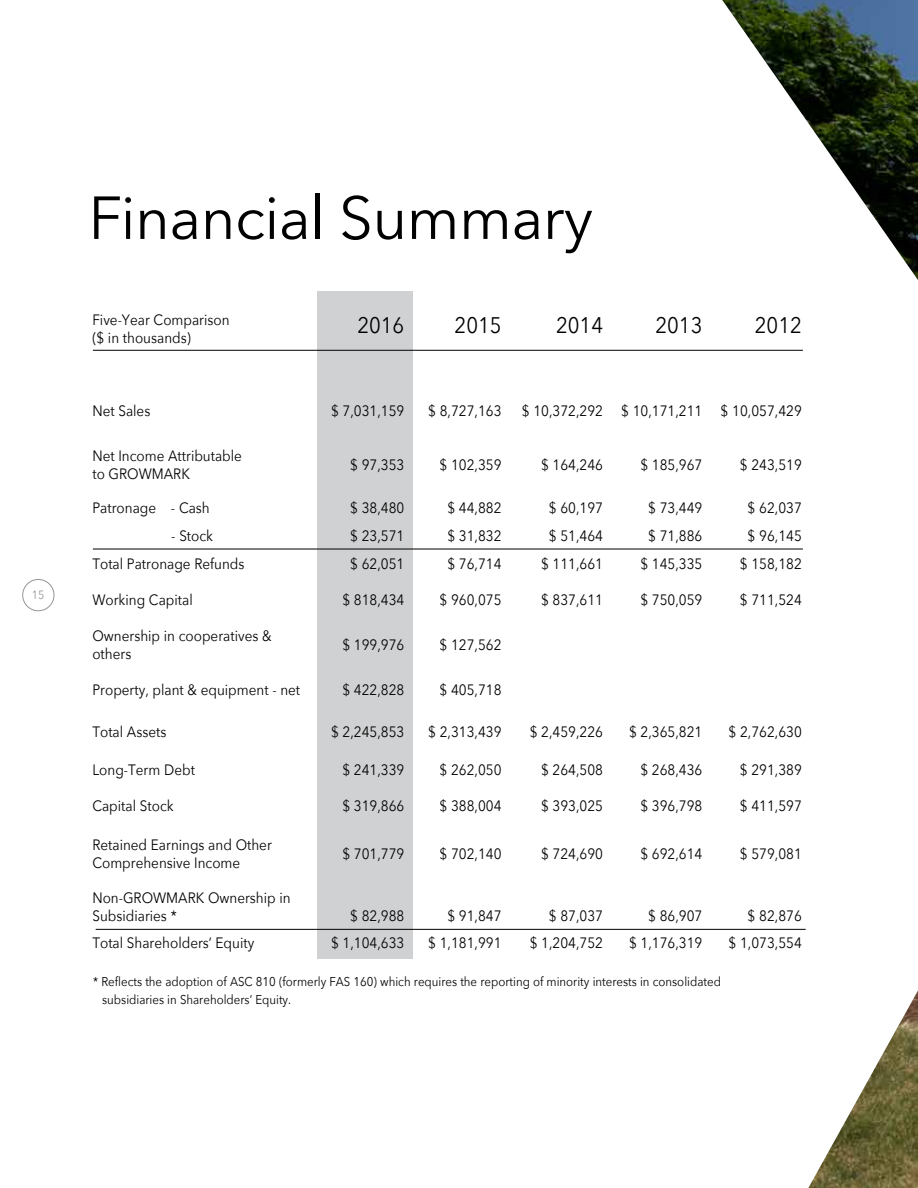
<style>
.page{position:relative;width:918px;height:1188px;background:#fff}
.page>*{position:absolute;margin:0;border:0;box-sizing:border-box;transform-origin:0 0}
.t1{font:60px "Avenir Next";letter-spacing:-.01em;color:#000}
.t2{font:22.5px "Avenir Next";color:#000;scale:.9 1}
.t3{font:15px/18px "Avenir Next";color:#000;scale:.9 1}
.t4{font:12.75px/18px "Avenir Next";color:#000;scale:.9 1}
.t5{font:12px "Avenir Next";color:#939598;scale:.9 1}
</style>
<div class="page">
<svg style="left:686px;top:0;width:232px;height:1188px"></svg>
<div style="left:318px;top:292px;width:95px;height:667px;background:#d0d1d2"></div>
<hr style="left:93px;top:350px;width:710px;height:1px;background:#000">
<hr style="left:93px;top:549px;width:710px;height:1px;background:#000">
<hr style="left:96px;top:929px;width:710px;height:1px;background:#000">
<div style="left:22px;top:579px;width:32px;height:32px;border:1px solid #939598;border-radius:50%"></div>
<p class="t5" style="left:32px;top:585px;width:15px">15</p>
<h1 class="t1" style="left:89px;top:167px;width:506px">Financial Summary</h1>
<p class="t3" style="left:92px;top:310px;width:154px">Five-Year Comparison ($ in thousands)</p>
<h2 class="t2" style="left:357px;top:306px;width:54px">2016</h2>
<h2 class="t2" style="left:455px;top:306px;width:54px">2015</h2>
<h2 class="t2" style="left:556px;top:306px;width:54px">2014</h2>
<h2 class="t2" style="left:656px;top:306px;width:54px">2013</h2>
<h2 class="t2" style="left:755px;top:306px;width:54px">2012</h2>
<p class="t3" style="left:92px;top:401px;width:66px">Net Sales</p>
<p class="t3" style="left:331px;top:401px;width:83px">$ 7,031,159</p>
<p class="t3" style="left:428px;top:401px;width:83px">$ 8,727,163</p>
<p class="t3" style="left:522px;top:401px;width:313px">$ 10,372,292 $ 10,171,211 $ 10,057,429</p>
<p class="t3" style="left:92px;top:446px;width:168px">Net Income Attributable to GROWMARK</p>
<p class="t3" style="left:350px;top:455px;width:62px">$ 97,353</p>
<p class="t3" style="left:440px;top:455px;width:70px">$ 102,359</p>
<p class="t3" style="left:541px;top:455px;width:70px">$ 164,246</p>
<p class="t3" style="left:640px;top:455px;width:70px">$ 185,967</p>
<p class="t3" style="left:740px;top:455px;width:70px">$ 243,519</p>
<p class="t3" style="left:92px;top:498px;width:132px">Patronage - Cash</p>
<p class="t3" style="left:350px;top:498px;width:62px">$ 38,480</p>
<p class="t3" style="left:447px;top:498px;width:62px">$ 44,882</p>
<p class="t3" style="left:549px;top:498px;width:62px">$ 60,197</p>
<p class="t3" style="left:648px;top:498px;width:62px">$ 73,449</p>
<p class="t3" style="left:748px;top:498px;width:62px">$ 62,037</p>
<p class="t3" style="left:171px;top:526px;width:48px">- Stock</p>
<p class="t3" style="left:350px;top:526px;width:62px">$ 23,571</p>
<p class="t3" style="left:447px;top:526px;width:62px">$ 31,832</p>
<p class="t3" style="left:549px;top:526px;width:62px">$ 51,464</p>
<p class="t3" style="left:648px;top:526px;width:62px">$ 71,886</p>
<p class="t3" style="left:748px;top:526px;width:62px">$ 96,145</p>
<p class="t3" style="left:92px;top:554px;width:170px">Total Patronage Refunds</p>
<p class="t3" style="left:350px;top:554px;width:62px">$ 62,051</p>
<p class="t3" style="left:447px;top:554px;width:62px">$ 76,714</p>
<p class="t3" style="left:541px;top:554px;width:70px">$ 111,661</p>
<p class="t3" style="left:640px;top:554px;width:70px">$ 145,335</p>
<p class="t3" style="left:740px;top:554px;width:70px">$ 158,182</p>
<p class="t3" style="left:92px;top:590px;width:113px">Working Capital</p>
<p class="t3" style="left:342px;top:590px;width:70px">$ 818,434</p>
<p class="t3" style="left:440px;top:590px;width:70px">$ 960,075</p>
<p class="t3" style="left:541px;top:590px;width:70px">$ 837,611</p>
<p class="t3" style="left:640px;top:590px;width:70px">$ 750,059</p>
<p class="t3" style="left:740px;top:590px;width:70px">$ 711,524</p>
<p class="t3" style="left:92px;top:626px;width:201px">Ownership in cooperatives &amp; others</p>
<p class="t3" style="left:342px;top:635px;width:70px">$ 199,976</p>
<p class="t3" style="left:440px;top:635px;width:70px">$ 127,562</p>
<p class="t3" style="left:92px;top:680px;width:232px">Property, plant &amp; equipment - net</p>
<p class="t3" style="left:342px;top:680px;width:70px">$ 422,828</p>
<p class="t3" style="left:440px;top:680px;width:70px">$ 405,718</p>
<p class="t3" style="left:92px;top:722px;width:84px">Total Assets</p>
<p class="t3" style="left:331px;top:722px;width:83px">$ 2,245,853</p>
<p class="t3" style="left:428px;top:722px;width:83px">$ 2,313,439</p>
<p class="t3" style="left:530px;top:722px;width:83px">$ 2,459,226</p>
<p class="t3" style="left:629px;top:722px;width:83px">$ 2,365,821</p>
<p class="t3" style="left:728px;top:722px;width:83px">$ 2,762,630</p>
<p class="t3" style="left:92px;top:760px;width:115px">Long-Term Debt</p>
<p class="t3" style="left:342px;top:760px;width:70px">$ 241,339</p>
<p class="t3" style="left:440px;top:760px;width:70px">$ 262,050</p>
<p class="t3" style="left:541px;top:760px;width:70px">$ 264,508</p>
<p class="t3" style="left:640px;top:760px;width:70px">$ 268,436</p>
<p class="t3" style="left:740px;top:760px;width:70px">$ 291,389</p>
<p class="t3" style="left:92px;top:797px;width:92px">Capital Stock</p>
<p class="t3" style="left:342px;top:797px;width:70px">$ 319,866</p>
<p class="t3" style="left:440px;top:797px;width:70px">$ 388,004</p>
<p class="t3" style="left:541px;top:797px;width:70px">$ 393,025</p>
<p class="t3" style="left:640px;top:797px;width:70px">$ 396,798</p>
<p class="t3" style="left:740px;top:797px;width:70px">$ 411,597</p>
<p class="t3" style="left:92px;top:835px;width:201px">Retained Earnings and Other<br>Comprehensive Income</p>
<p class="t3" style="left:342px;top:844px;width:70px">$ 701,779</p>
<p class="t3" style="left:440px;top:844px;width:70px">$ 702,140</p>
<p class="t3" style="left:541px;top:844px;width:70px">$ 724,690</p>
<p class="t3" style="left:640px;top:844px;width:70px">$ 692,614</p>
<p class="t3" style="left:740px;top:844px;width:70px">$ 579,081</p>
<p class="t3" style="left:92px;top:888px;width:222px">Non-GROWMARK Ownership in<br>Subsidiaries *</p>
<p class="t3" style="left:350px;top:906px;width:62px">$ 82,988</p>
<p class="t3" style="left:447px;top:906px;width:62px">$ 91,847</p>
<p class="t3" style="left:549px;top:906px;width:62px">$ 87,037</p>
<p class="t3" style="left:648px;top:906px;width:62px">$ 86,907</p>
<p class="t3" style="left:748px;top:906px;width:62px">$ 82,876</p>
<p class="t3" style="left:92px;top:933px;width:181px">Total Shareholders’ Equity</p>
<p class="t3" style="left:331px;top:933px;width:83px">$ 1,104,633</p>
<p class="t3" style="left:428px;top:933px;width:83px">$ 1,181,991</p>
<p class="t3" style="left:530px;top:933px;width:83px">$ 1,204,752</p>
<p class="t3" style="left:629px;top:933px;width:83px">$ 1,176,319</p>
<p class="t3" style="left:728px;top:933px;width:83px">$ 1,073,554</p>
<p class="t4" style="left:102px;top:972px;width:689px;text-indent:-9px">* Reflects the adoption of ASC 810 (formerly FAS 160) which requires the reporting of minority interests in consolidated subsidiaries in Shareholders’ Equity.</p>
</div>
